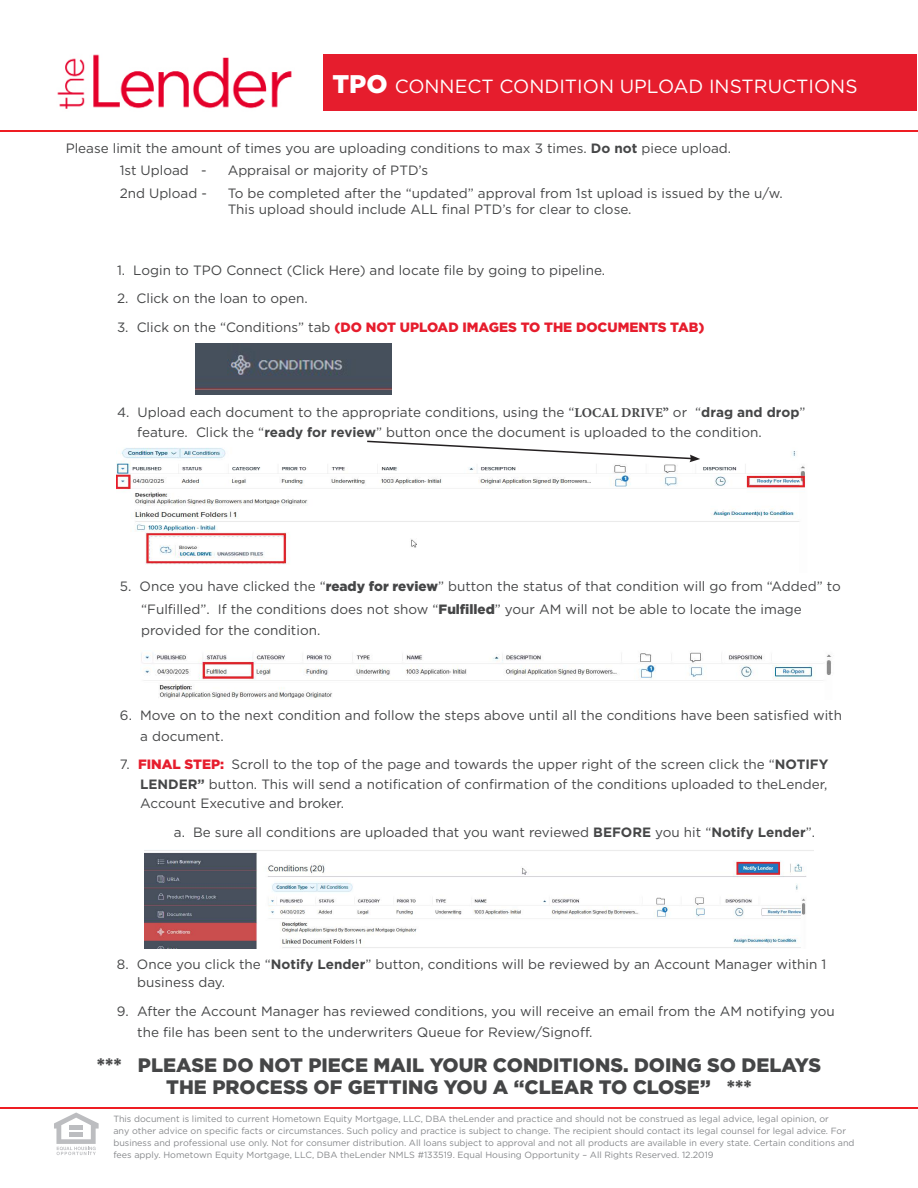
<style>
.page{position:relative;width:918px;height:1188px;background:#fff}
.page>*{position:absolute;margin:0;border:0;box-sizing:border-box;transform-origin:0 0}
.t1{font:900 19.5px "Gotham";color:#454647}
.t2{font:19.05px "Gotham";color:#fff}
.t3{font:13.5px/21px "Gotham";color:#454647}
.t4{font:900 13.5px "Gotham";color:#e61d2d}
.t5{font:9px/12px "Gotham";color:#87898c}
.s1{font-weight:900;font-size:25.5px}
.s2{font-weight:700}
.s3{font-weight:400;color:#454647}
.s4{font-family:"Minion Pro";font-weight:700}
.s5{font-weight:900}
.s6{font-weight:900;color:#e61d2d}
</style>
<div class="page">
<div style="left:323px;top:55px;width:594px;height:56px;background:#e61d2d"></div>
<svg style="left:54px;top:1113px;width:45px;height:42px"></svg>
<div style="left:69px;top:1125px;width:14px;height:5px;background:#bcbdc0"></div>
<div style="left:69px;top:1132px;width:14px;height:5px;background:#bcbdc0"></div>
<hr style="left:0;top:1107px;width:918px;height:2px;background:#ee1d23">
<img style="left:57px;top:54px;width:235px;height:55px">
<hr style="left:0;top:130px;width:918px;height:2px;background:#ee1d23">
<img style="left:196px;top:343px;width:195px;height:51px">
<img style="left:117px;top:447px;width:688px;height:118px">
<img style="left:144px;top:850px;width:670px;height:98px">
<img style="left:141px;top:652px;width:691px;height:46px">
<svg style="left:366px;top:440px;width:334px;height:22px"></svg>
<p class="t2" style="left:332px;top:74px;width:527px"><span class="s1">TPO</span> CONNECT CONDITION UPLOAD INSTRUCTIONS</p>
<p class="t3" style="left:66px;top:137px;width:667px">Please limit the amount of times you are uploading conditions to max 3 times. <span class="s2">Do not</span> piece upload.</p>
<p class="t3" style="left:120px;top:160px;width:88px">1st Upload -</p>
<p class="t3" style="left:228px;top:160px;width:202px">Appraisal or majority of PTD’s</p>
<p class="t3" style="left:120px;top:182px;width:89px">2nd Upload -</p>
<p class="t3" style="left:228px;top:182px;width:556px">To be completed after the “updated” approval from 1st upload is issued by the u/w.</p>
<p class="t3" style="left:228px;top:199px;width:405px">This upload should include ALL final PTD’s for clear to close.</p>
<p class="t3" style="left:117px;top:259px;width:490px">1. Login to TPO Connect (Click Here) and locate file by going to pipeline.</p>
<p class="t3" style="left:117px;top:288px;width:192px">2. Click on the loan to open.</p>
<p class="t4" style="left:117px;top:318px;width:589px"><span class="s3">3. Click on the “Conditions” tab</span> (DO NOT UPLOAD IMAGES TO THE DOCUMENTS TAB)</p>
<p class="t3" style="left:117px;top:402px;width:690px">4. Upload each document to the appropriate conditions, using the “<span class="s4">LOCAL DRIVE”</span> or “<span class="s2">drag and drop</span>”</p>
<p class="t3" style="left:137px;top:421px;width:626px">feature. Click the “<span class="s2">ready for review</span>” button once the document is uploaded to the condition.</p>
<p class="t3" style="left:120px;top:576px;width:722px">5. Once you have clicked the “<span class="s5">ready for review</span>” button the status of that condition will go from “Added” to</p>
<p class="t3" style="left:141px;top:599px;width:662px">“Fulfilled”. If the conditions does not show “<span class="s5">Fulfilled</span>” your AM will not be able to locate the image provided for the condition.</p>
<p class="t3" style="left:120px;top:704px;width:724px">6. Move on to the next condition and follow the steps above until all the conditions have been satisfied with</p>
<p class="t3" style="left:140px;top:725px;width:85px">a document.</p>
<p class="t3" style="left:120px;top:753px;width:710px">7. <span class="s6">FINAL STEP:</span> Scroll to the top of the page and towards the upper right of the screen click the “<span class="s2">NOTIFY</span></p>
<p class="t3" style="left:140px;top:773px;width:689px"><span class="s2">LENDER”</span> button. This will send a notification of confirmation of the conditions uploaded to theLender,</p>
<p class="t3" style="left:140px;top:792px;width:205px">Account Executive and broker.</p>
<p class="t3" style="left:174px;top:821px;width:643px">a. Be sure all conditions are uploaded that you want reviewed <span class="s2">BEFORE</span> you hit “<span class="s2">Notify Lender</span>”.</p>
<p class="t3" style="left:117px;top:954px;width:711px">8. Once you click the “<span class="s2">Notify Lender</span>” button, conditions will be reviewed by an Account Manager within 1</p>
<p class="t3" style="left:137px;top:972px;width:89px">business day.</p>
<p class="t3" style="left:117px;top:1000px;width:719px">9. After the Account Manager has reviewed conditions, you will receive an email from the AM notifying you</p>
<p class="t3" style="left:137px;top:1021px;width:457px">the file has been sent to the underwriters Queue for Review/Signoff.</p>
<p class="t1" style="left:97px;top:1051px;width:726px">*** PLEASE DO NOT PIECE MAIL YOUR CONDITIONS. DOING SO DELAYS</p>
<p class="t1" style="left:166px;top:1074px;width:587px">THE PROCESS OF GETTING YOU A “CLEAR TO CLOSE” ***</p>
<p class="t5" style="left:113px;top:1113px;width:743px">This document is limited to current Hometown Equity Mortgage, LLC, DBA theLender and practice and should not be construed as legal advice, legal opinion, or<br>any other advice on specific facts or circumstances. Such policy and practice is subject to change. The recipient should contact its legal counsel for legal advice. For business and professional use only. Not for consumer distribution. All loans subject to approval and not all products are available in every state. Certain conditions and fees apply. Hometown Equity Mortgage, LLC, DBA theLender NMLS #133519. Equal Housing Opportunity – All Rights Reserved. 12.2019</p>
</div>
